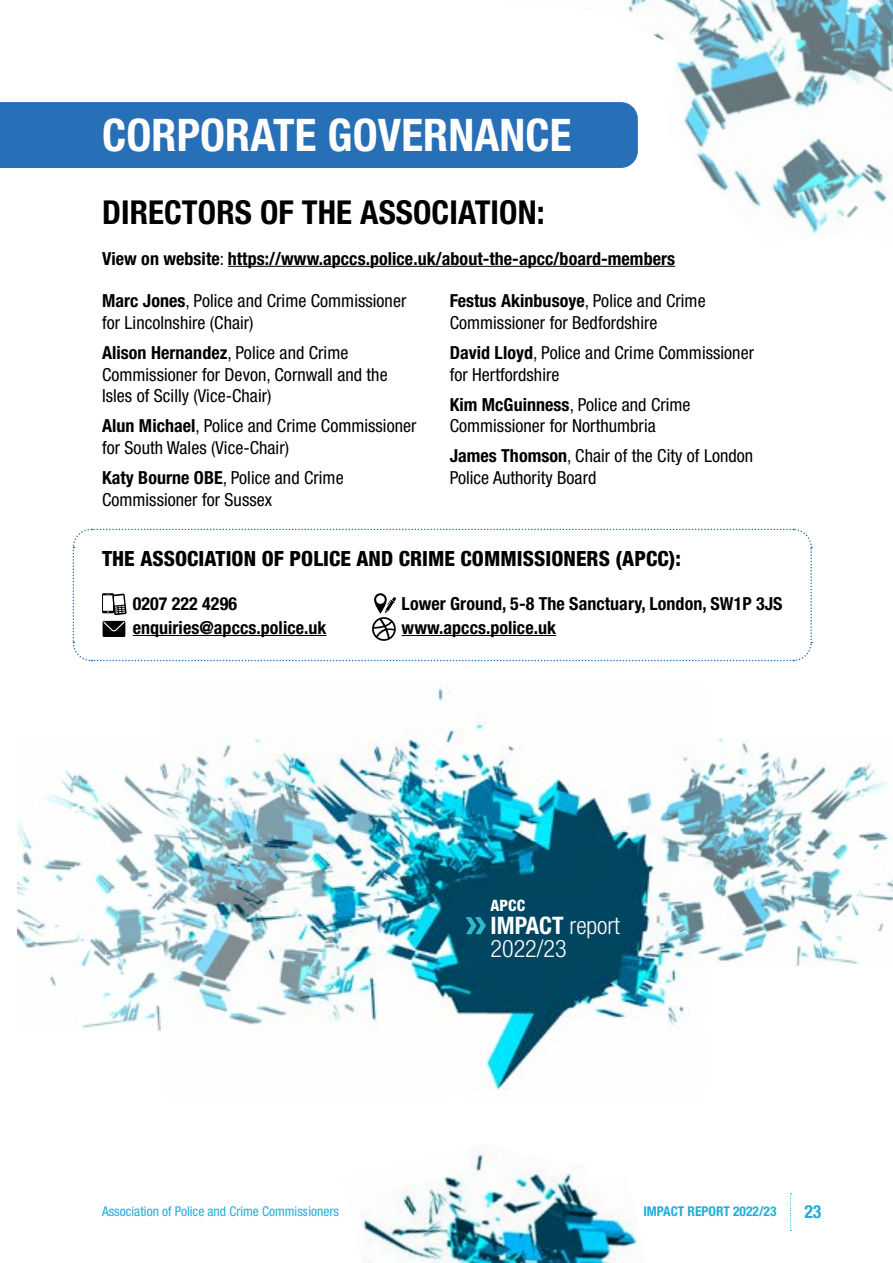
<style>
.page{position:relative;width:893px;height:1263px;background:#fff}
.page>*{position:absolute;margin:0;border:0;box-sizing:border-box;transform-origin:0 0}
.Secton_Heading{font:700 condensed 45px "Helvetica Neue LT Std";letter-spacing:.005em;color:#fff}
.PCC_Heading{font:700 condensed 33px "Helvetica Neue LT Std";letter-spacing:.005em;color:#000}
.t1{font:300 condensed 24.15px/23px "Helvetica Neue LT Std";color:#fff}
.Body_Bold_CAPS{font:800 condensed 21px "Helvetica Neue LT Std";letter-spacing:.005em;color:#000}
.body{font:condensed 18px/21.6px "Helvetica Neue LT Std";letter-spacing:.005em;color:#000}
.body-2{font:700 condensed 18px "Helvetica Neue LT Std";letter-spacing:.005em;color:#000}
.Body_Bold_CAPS-2{font:700 condensed 18px "Helvetica Neue LT Std";letter-spacing:.005em;color:#000}
.t2{font:700 condensed 18px "Helvetica Neue LT Std";color:#20addb}
.t3{font:800 condensed 15.75px "Helvetica Neue LT Std";color:#fff}
.t4{font:condensed 13.5px "Helvetica Neue LT Std";color:#20addb}
.t5{font:700 condensed 13.5px "Helvetica Neue LT Std";color:#20addb}
.s1{font-weight:400}
.s2{font-weight:700}
</style>
<div class="page">
<svg style="left:790px;top:1193px;width:1px;height:38px"></svg>
<img style="left:362px;top:1146px;width:276px;height:117px">
<img style="left:706px;top:738px;width:187px;height:228px">
<img style="left:17px;top:762px;width:147px;height:268px">
<img style="left:164px;top:687px;width:542px;height:403px">
<svg style="left:466px;top:917px;width:20px;height:17px"></svg>
<div style="left:0;top:102px;width:482px;height:66px;background:#2770b7"></div>
<svg style="left:72px;top:528px;width:741px;height:134px"></svg>
<img style="left:482px;top:0;width:411px;height:236px">
<hr style="left:228px;top:266px;width:447px;height:1px;background:#000">
<hr style="left:133px;top:635px;width:194px;height:1px;background:#000">
<hr style="left:402px;top:635px;width:154px;height:1px;background:#000">
<h2 class="Secton_Heading" style="left:102px;top:108px;width:471px">CORPORATE GOVERNANCE</h2>
<h3 class="PCC_Heading" style="left:102px;top:193px;width:444px">DIRECTORS OF THE ASSOCIATION:</h3>
<h3 class="Body_Bold_CAPS-2" style="left:102px;top:247px;width:575px">View on website<span class="s1">:</span> https://www.apccs.police.uk/about-the-apcc/board-members</h3>
<p class="body" style="left:102px;top:290px;width:306px"><span class="s2">Marc Jones</span>, Police and Crime Commissioner for Lincolnshire (Chair)</p>
<p class="body" style="left:102px;top:342px;width:287px"><span class="s2">Alison Hernandez</span>, Police and Crime<br>Commissioner for Devon, Cornwall and the<br>Isles of Scilly (Vice-Chair)</p>
<p class="body" style="left:102px;top:415px;width:316px"><span class="s2">Alun Michael</span>, Police and Crime Commissioner for South Wales (Vice-Chair)</p>
<p class="body" style="left:102px;top:467px;width:243px"><span class="s2">Katy Bourne OBE</span>, Police and Crime<br>Commissioner for Sussex</p>
<p class="body" style="left:450px;top:290px;width:257px"><span class="s2">Festus Akinbusoye</span>, Police and Crime<br>Commissioner for Bedfordshire</p>
<p class="body" style="left:450px;top:342px;width:306px"><span class="s2">David Lloyd</span>, Police and Crime Commissioner for Hertfordshire</p>
<p class="body" style="left:450px;top:393px;width:242px"><span class="s2">Kim McGuinness</span>, Police and Crime<br>Commissioner for Northumbria</p>
<p class="body" style="left:450px;top:445px;width:305px"><span class="s2">James Thomson</span>, Chair of the City of London<br>Police Authority Board</p>
<h3 class="Body_Bold_CAPS" style="left:102px;top:545px;width:580px">THE ASSOCIATION OF POLICE AND CRIME COMMISSIONERS (APCC):</h3>
<p class="body-2" style="left:133px;top:593px;width:106px">0207 222 4296</p>
<p class="body-2" style="left:133px;top:616px;width:195px">enquiries@apccs.police.uk</p>
<p class="body-2" style="left:402px;top:593px;width:382px">Lower Ground, 5-8 The Sanctuary, London, SW1P 3JS</p>
<p class="body-2" style="left:402px;top:616px;width:156px">www.apccs.police.uk</p>
<p class="t3" style="left:491px;top:896px;width:36px">APCC</p>
<h3 class="t1" style="left:491px;top:914px;width:131px"><span class="s2">IMPACT</span> report<br>2022/23</h3>
<p class="t4" style="left:102px;top:1204px;width:238px">Association of Police and Crime Commissioners</p>
<p class="t5" style="left:643px;top:1203px;width:135px">IMPACT REPORT 2022/23</p>
<p class="t2" style="left:804px;top:1201px;width:19px">23</p>
</div>
